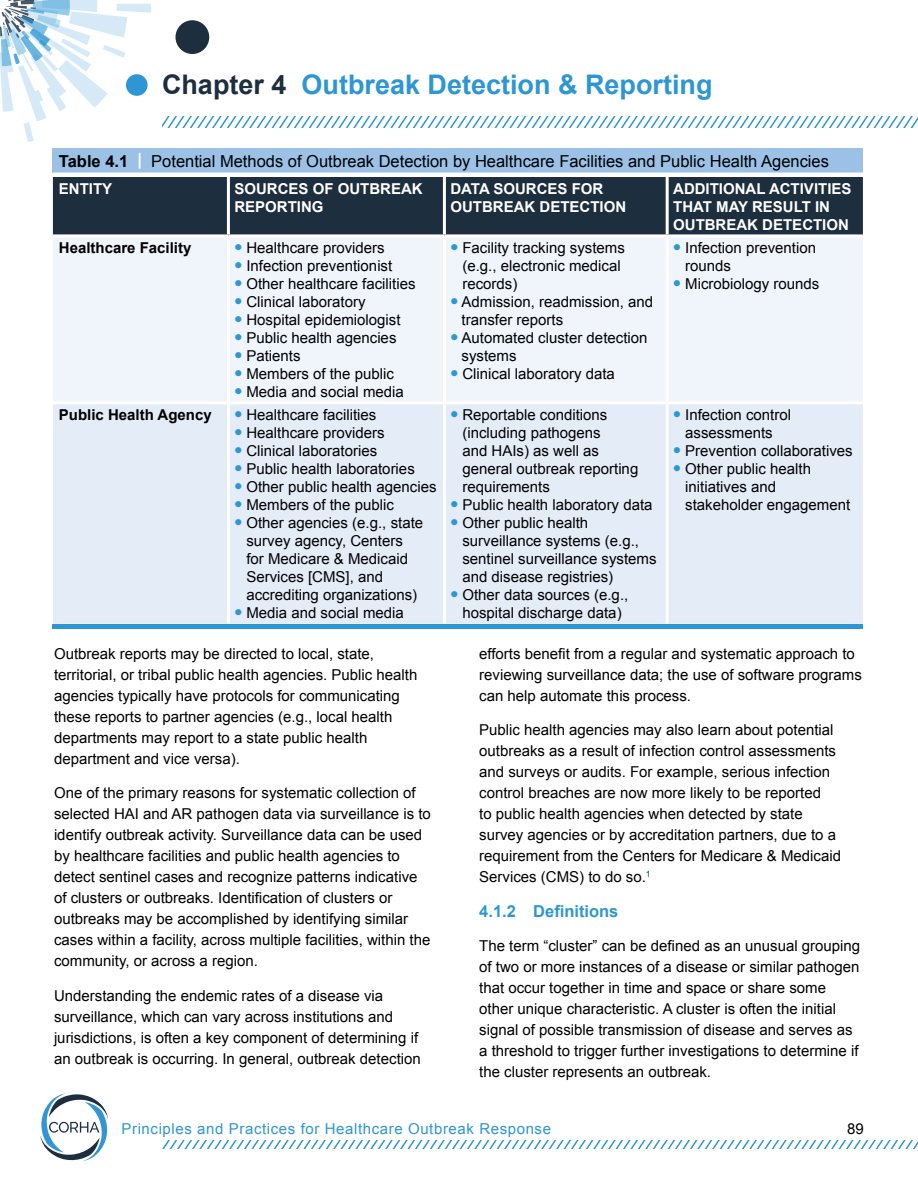
<style>
.page{position:relative;width:918px;height:1188px;background:#fff}
.page>*{position:absolute;margin:0;border:0;box-sizing:border-box;transform-origin:0 0}
.t1{font:700 27px "Arial";color:#2d96d3}
.Table_Header_11_12{font:16.5px "Arial";color:#000}
.Sub_Header_11_14{font:700 16.5px "Arial";color:#2d96d3}
.Body_Copy_10_14_space_after{font:15px/21px "Arial";color:#000}
.Table_Body_10_12{font:15px/18px "Arial";color:#000}
.Table_Sub_Header_10_12{font:700 15px/18px "Arial";color:#fff}
.t2{font:15px "Arial";letter-spacing:.04em;color:#2d96d3}
.Table_Side_10_12_Bold{font:700 15px "Arial";color:#000}
.s1{color:#1d2e3f}
.s2{font-weight:700}
.s3{font-weight:700;color:#fff}
.s4{color:#2d96d3}
</style>
<div class="page">
<svg style="left:0;top:0;width:151px;height:142px"></svg>
<div style="left:176px;top:20px;width:33px;height:34px;background:#1d2e3f;border-radius:50%"></div>
<div style="left:126px;top:74px;width:22px;height:22px;background:#2d96d3;border-radius:50%"></div>
<svg style="left:162px;top:116px;width:756px;height:11px"></svg>
<svg style="left:162px;top:1141px;width:756px;height:8px"></svg>
<svg style="left:40px;top:1094px;width:68px;height:67px"></svg>
<div style="left:53px;top:148px;width:810px;height:25px;background:#9bc1e7"></div>
<div style="left:53px;top:177px;width:810px;height:57px;background:#1d2e3f"></div>
<div style="left:53px;top:238px;width:810px;height:163px;background:#f0f4fb"></div>
<div style="left:53px;top:404px;width:810px;height:220px;background:#e4ecf8"></div>
<hr style="left:53px;top:624px;width:810px;height:4px;background:#2d96d3">
<hr style="left:443px;top:177px;width:3px;height:57px;background:#fff">
<hr style="left:443px;top:237px;width:3px;height:164px;background:#fff">
<hr style="left:443px;top:404px;width:3px;height:220px;background:#fff">
<hr style="left:227px;top:177px;width:3px;height:57px;background:#fff">
<hr style="left:227px;top:237px;width:3px;height:164px;background:#fff">
<hr style="left:227px;top:404px;width:3px;height:220px;background:#fff">
<hr style="left:666px;top:177px;width:3px;height:57px;background:#fff">
<hr style="left:666px;top:237px;width:3px;height:164px;background:#fff">
<hr style="left:666px;top:404px;width:3px;height:220px;background:#fff">
<h1 class="t1" style="left:162px;top:67px;width:552px"><span class="s1">Chapter 4</span> Outbreak Detection &amp; Reporting</h1>
<p class="Table_Header_11_12" style="left:59px;top:150px;width:772px"><span class="s2">Table 4.1</span> <span class="s3">|</span> Potential Methods of Outbreak Detection by Healthcare Facilities and Public Health Agencies</p>
<p class="Table_Sub_Header_10_12" style="left:59px;top:180px;width:55px">ENTITY</p>
<p class="Table_Sub_Header_10_12" style="left:234px;top:180px;width:190px">SOURCES OF OUTBREAK<br>REPORTING</p>
<p class="Table_Sub_Header_10_12" style="left:450px;top:180px;width:177px">DATA SOURCES FOR<br>OUTBREAK DETECTION</p>
<p class="Table_Sub_Header_10_12" style="left:673px;top:180px;width:180px">ADDITIONAL ACTIVITIES<br>THAT MAY RESULT IN<br>OUTBREAK DETECTION</p>
<p class="Table_Side_10_12_Bold" style="left:59px;top:238px;width:134px">Healthcare Facility</p>
<p class="Table_Body_10_12" style="left:234px;top:239px;width:152px"><span class="s4">●</span> Healthcare providers</p>
<p class="Table_Body_10_12" style="left:234px;top:257px;width:159px"><span class="s4">●</span> Infection preventionist</p>
<p class="Table_Body_10_12" style="left:234px;top:275px;width:183px"><span class="s4">●</span> Other healthcare facilities</p>
<p class="Table_Body_10_12" style="left:234px;top:293px;width:133px"><span class="s4">●</span> Clinical laboratory</p>
<p class="Table_Body_10_12" style="left:234px;top:311px;width:168px"><span class="s4">●</span> Hospital epidemiologist</p>
<p class="Table_Body_10_12" style="left:234px;top:329px;width:164px"><span class="s4">●</span> Public health agencies</p>
<p class="Table_Body_10_12" style="left:234px;top:347px;width:68px"><span class="s4">●</span> Patients</p>
<p class="Table_Body_10_12" style="left:234px;top:365px;width:161px"><span class="s4">●</span> Members of the public</p>
<p class="Table_Body_10_12" style="left:234px;top:383px;width:171px"><span class="s4">●</span> Media and social media</p>
<p class="Table_Body_10_12" style="left:685px;top:239px;width:132px;text-indent:-12px"><span class="s4">●</span> Infection prevention rounds</p>
<p class="Table_Body_10_12" style="left:673px;top:275px;width:148px"><span class="s4">●</span> Microbiology rounds</p>
<p class="Table_Body_10_12" style="left:462px;top:239px;width:164px;text-indent:-12px"><span class="s4">●</span> Facility tracking systems (e.g. , electronic medical records)</p>
<p class="Table_Body_10_12" style="left:462px;top:293px;width:193px;text-indent:-11px"><span class="s4">●</span> Admission, readmission, and transfer reports</p>
<p class="Table_Body_10_12" style="left:462px;top:329px;width:187px;text-indent:-11px"><span class="s4">●</span> Automated cluster detection systems</p>
<p class="Table_Body_10_12" style="left:450px;top:365px;width:166px"><span class="s4">●</span> Clinical laboratory data</p>
<p class="Table_Side_10_12_Bold" style="left:59px;top:405px;width:154px">Public Health Agency</p>
<p class="Table_Body_10_12" style="left:234px;top:406px;width:144px"><span class="s4">●</span> Healthcare facilities</p>
<p class="Table_Body_10_12" style="left:234px;top:424px;width:152px"><span class="s4">●</span> Healthcare providers</p>
<p class="Table_Body_10_12" style="left:234px;top:442px;width:144px"><span class="s4">●</span> Clinical laboratories</p>
<p class="Table_Body_10_12" style="left:234px;top:460px;width:182px"><span class="s4">●</span> Public health laboratories</p>
<p class="Table_Body_10_12" style="left:234px;top:478px;width:204px"><span class="s4">●</span> Other public health agencies</p>
<p class="Table_Body_10_12" style="left:234px;top:496px;width:161px"><span class="s4">●</span> Members of the public</p>
<p class="Table_Body_10_12" style="left:246px;top:514px;width:178px;text-indent:-12px"><span class="s4">●</span> Other agencies (e.g. , state survey agency, Centers for Medicare &amp; Medicaid<br>Services [CMS], and accrediting organizations)</p>
<p class="Table_Body_10_12" style="left:234px;top:604px;width:171px"><span class="s4">●</span> Media and social media</p>
<p class="Body_Copy_10_14_space_after" style="left:54px;top:643px;width:365px">Outbreak reports may be directed to local, state, territorial, or tribal public health agencies. Public health agencies typically have protocols for communicating these reports to partner agencies (e. g. , local health departments may report to a state public health department and vice versa).</p>
<p class="Body_Copy_10_14_space_after" style="left:54px;top:783px;width:378px">One of the primary reasons for systematic collection of selected HAI and AR pathogen data via surveillance is to identify outbreak activity. Surveillance data can be used by healthcare facilities and public health agencies to detect sentinel cases and recognize patterns indicative of clusters or outbreaks. Identification of clusters or outbreaks may be accomplished by identifying similar cases within a facility, across multiple facilities, within the community, or across a region.</p>
<p class="Body_Copy_10_14_space_after" style="left:54px;top:985px;width:368px">Understanding the endemic rates of a disease via surveillance, which can vary across institutions and jurisdictions, is often a key component of determining if an outbreak is occurring. In general, outbreak detection</p>
<p class="Table_Body_10_12" style="left:462px;top:406px;width:177px;text-indent:-12px"><span class="s4">●</span> Reportable conditions (including pathogens<br>and HAIs) as well as general outbreak reporting requirements</p>
<p class="Table_Body_10_12" style="left:450px;top:496px;width:204px"><span class="s4">●</span> Public health laboratory data</p>
<p class="Table_Body_10_12" style="left:462px;top:514px;width:196px;text-indent:-12px"><span class="s4">●</span> Other public health surveillance systems (e.g. , sentinel surveillance systems and disease registries)</p>
<p class="Table_Body_10_12" style="left:450px;top:586px;width:179px;text-align:center"><span class="s4">●</span> Other data sources (e.g. , hospital discharge data)</p>
<p class="Table_Body_10_12" style="left:673px;top:406px;width:119px;text-align:center"><span class="s4">●</span> Infection control assessments</p>
<p class="Table_Body_10_12" style="left:673px;top:442px;width:181px"><span class="s4">●</span> Prevention collaboratives</p>
<p class="Table_Body_10_12" style="left:685px;top:460px;width:167px;text-indent:-12px"><span class="s4">●</span> Other public health initiatives and stakeholder engagement</p>
<p class="Body_Copy_10_14_space_after" style="left:479px;top:643px;width:384px">efforts benefit from a regular and systematic approach to reviewing surveillance data; the use of software programs can help automate this process.</p>
<p class="Body_Copy_10_14_space_after" style="left:479px;top:720px;width:363px">Public health agencies may also learn about potential outbreaks as a result of infection control assessments and surveys or audits. For example, serious infection control breaches are now more likely to be reported<br>to public health agencies when detected by state survey agencies or by accreditation partners, due to a requirement from the Centers for Medicare &amp; Medicaid Services (CMS) to do so. <sup>1</sup></p>
<p class="Sub_Header_11_14" style="left:479px;top:900px;width:141px">4.1.2 Definitions</p>
<p class="Body_Copy_10_14_space_after" style="left:479px;top:936px;width:383px">The term “cluster” can be defined as an unusual grouping of two or more instances of a disease or similar pathogen that occur together in time and space or share some other unique characteristic. A cluster is often the initial signal of possible transmission of disease and serves as a threshold to trigger further investigations to determine if the cluster represents an outbreak.</p>
<p class="t2" style="left:122px;top:1118px;width:431px">Principles and Practices for Healthcare Outbreak Response</p>
<p class="Body_Copy_10_14_space_after" style="left:847px;top:1118px;width:18px">89</p>
</div>
